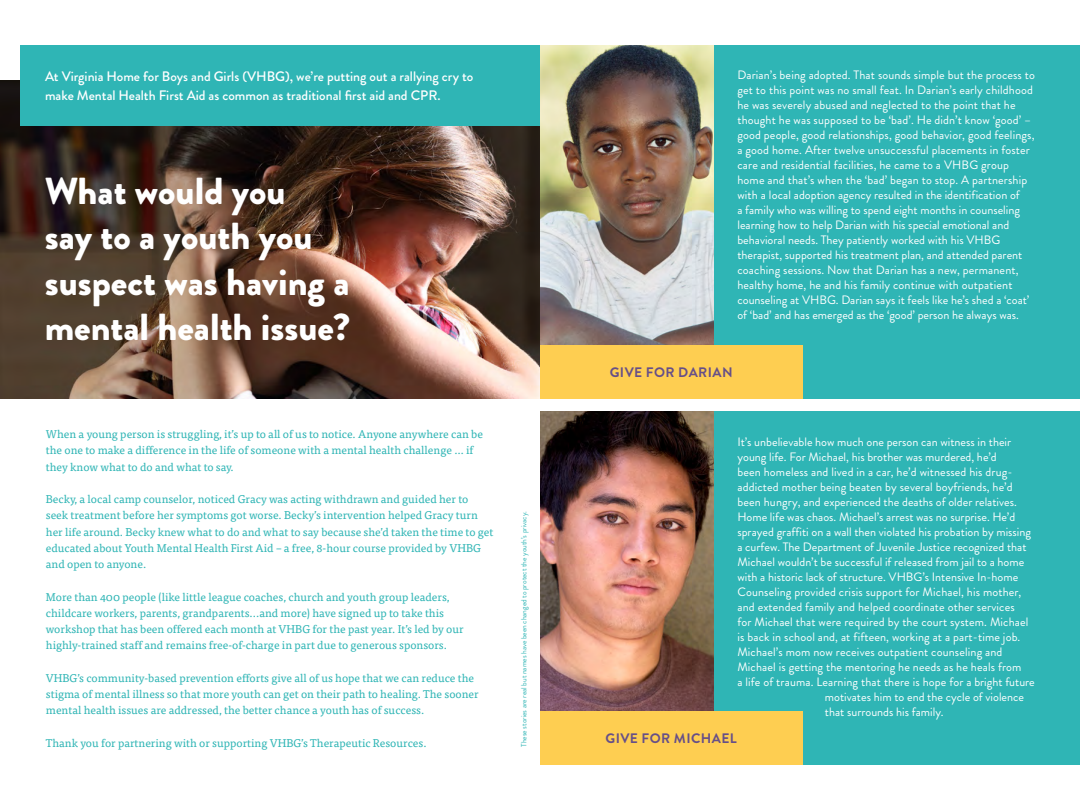
<style>
.page{position:relative;width:1080px;height:810px;background:#fff}
.page>*{position:absolute;margin:0;border:0;box-sizing:border-box;transform-origin:0 0}
.t1{font:900 37.62px/45.1px "Brandon Grotesque";color:#fff}
.t2{font:500 13.75px/18.8px "Brandon Grotesque";color:#fff}
.t3{font:700 13.75px "Brandon Grotesque";letter-spacing:.03em;color:#664f88}
.t4{font:12.25px/15px "Brandon Grotesque";letter-spacing:.01em;color:#fff}
.t5{font:11.25px/16.2px "Tisa Pro";color:#2fb5b5}
.t6{font:7.5px "Brandon Grotesque";letter-spacing:-.005em;color:#2fb5b5}
</style>
<div class="page">
<img style="left:0;top:80px;width:540px;height:318px">
<img style="left:540px;top:412px;width:175px;height:300px">
<img style="left:540px;top:45px;width:175px;height:300px">
<div style="left:21px;top:45px;width:519px;height:81px;background:#2fb5b5"></div>
<div style="left:715px;top:45px;width:365px;height:353px;background:#2fb5b5"></div>
<div style="left:715px;top:412px;width:365px;height:353px;background:#2fb5b5"></div>
<div style="left:540px;top:345px;width:262px;height:53px;background:#fece51"></div>
<div style="left:540px;top:712px;width:262px;height:53px;background:#fece51"></div>
<p class="t2" style="left:45px;top:67px;width:430px">At Virginia Home for Boys and Girls (VHBG), we’re putting out a rallying cry to make Mental Health First Aid as common as traditional first aid and CPR.</p>
<p class="t1" style="left:45px;top:169px;width:243px">What would you</p>
<p class="t1" style="left:45px;top:214px;width:307px">say to a youth you suspect was having a mental health issue?</p>
<p class="t5" style="left:46px;top:425px;width:439px">When a young person is struggling, it’s up to all of us to notice. Anyone anywhere can be the one to make a difference in the life of someone with a mental health challenge … if they know what to do and what to say.</p>
<p class="t5" style="left:46px;top:490px;width:424px">Becky, a local camp counselor, noticed Gracy was acting withdrawn and guided her to</p>
<p class="t5" style="left:46px;top:507px;width:449px">seek treatment before her symptoms got worse. Becky’s intervention helped Gracy turn her life around. Becky knew what to do and what to say because she’d taken the time to get educated about Youth Mental Health First Aid – a free, 8-hour course provided by VHBG and open to anyone.</p>
<p class="t5" style="left:46px;top:588px;width:419px">More than 400 people (like little league coaches, church and youth group leaders, childcare workers, parents, grandparents...and more) have signed up to take this workshop that has been offered each month at VHBG for the past year. It’s led by our highly-trained staff and remains free-of-charge in part due to generous sponsors.</p>
<p class="t5" style="left:46px;top:669px;width:434px">VHBG’s community-based prevention efforts give all of us hope that we can reduce the stigma of mental illness so that more youth can get on their path to healing. The sooner mental health issues are addressed, the better chance a youth has of success.</p>
<p class="t5" style="left:46px;top:734px;width:382px">Thank you for partnering with or supporting VHBG’s Therapeutic Resources.</p>
<p class="t6" style="left:519px;top:747px;width:237px;rotate:-90deg">These stories are real but names have been changed to protect the youth’s privacy.</p>
<p class="t4" style="left:737px;top:68px;width:299px">Darian’s being adopted. That sounds simple but the process to get to this point was no small feat. In Darian’s early childhood he was severely abused and neglected to the point that he thought he was supposed to be ‘bad’. He didn’t know ‘good’ – good people, good relationships, good behavior, good feelings, a good home. After twelve unsuccessful placements in foster care and residential facilities, he came to a VHBG group home and that’s when the ‘bad’ began to stop. A partnership with a local adoption agency resulted in the identification of<br>a family who was willing to spend eight months in counseling learning how to help Darian with his special emotional and behavioral needs. They patiently worked with his VHBG therapist, supported his treatment plan, and attended parent coaching sessions. Now that Darian has a new, permanent, healthy home, he and his family continue with outpatient counseling at VHBG. Darian says it feels like he’s shed a ‘coat’ of ‘bad’ and has emerged as the ‘good’ person he always was.</p>
<p class="t3" style="left:610px;top:362px;width:124px">GIVE FOR DARIAN</p>
<p class="t4" style="left:737px;top:435px;width:295px">It’s unbelievable how much one person can witness in their young life. For Michael, his brother was murdered, he’d<br>been homeless and lived in a car, he’d witnessed his drug&shy;addicted mother being beaten by several boyfriends, he’d been hungry, and experienced the deaths of older relatives.<br>Home life was chaos. Michael’s arrest was no surprise. He’d sprayed graffiti on a wall then violated his probation by missing a curfew. The Department of Juvenile Justice recognized that Michael wouldn’t be successful if released from jail to a home with a historic lack of structure. VHBG’s Intensive In-home Counseling provided crisis support for Michael, his mother, and extended family and helped coordinate other services for Michael that were required by the court system. Michael is back in school and, at fifteen, working at a part-time job.<br>Michael’s mom now receives outpatient counseling and Michael is getting the mentoring he needs as he heals from</p>
<p class="t4" style="left:825px;top:675px;width:211px;text-indent:-87px">a life of trauma. Learning that there is hope for a bright future motivates him to end the cycle of violence that surrounds his family.</p>
<p class="t3" style="left:606px;top:729px;width:133px">GIVE FOR MICHAEL</p>
</div>
